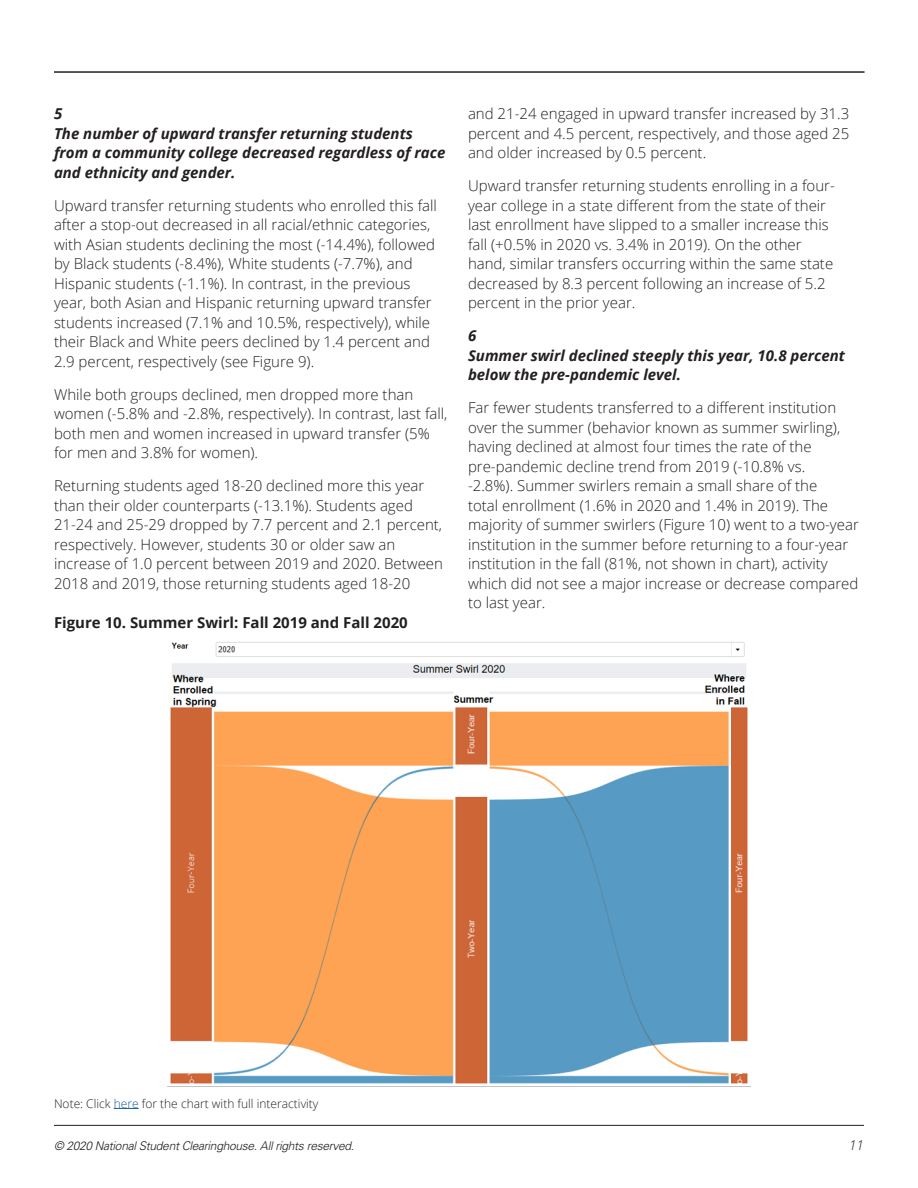
<style>
.page{position:relative;width:918px;height:1188px;background:#fff}
.page>*{position:absolute;margin:0;border:0;box-sizing:border-box;transform-origin:0 0}
.Body_Copy{font:300 15px/19.5px "Open Sans";color:#231f20}
.Subhead_2{font:italic 700 15px/19.5px "Open Sans";color:#231f20}
.Body_Copy-2{font:700 15px "Open Sans";color:#231f20}
.t1{font:italic 300 13.5px "Open Sans";color:#231f20}
.t2{font:italic 300 12px "Univers";letter-spacing:-.025em;color:#231f20}
.Body_Copy-3{font:300 12px "Open Sans";color:#231f20}
.s1{color:#175d9e}
</style>
<div class="page">
<hr style="left:54px;top:1125px;width:810px;height:1px;background:#231f20">
<hr style="left:54px;top:71px;width:811px;height:2px;background:#231f20">
<svg style="left:114px;top:1108px;width:25px;height:1px"></svg>
<img style="left:168px;top:642px;width:583px;height:445px">
<p class="Subhead_2" style="left:54px;top:104px;width:393px">5<br>The number of upward transfer returning students from a community college decreased regardless of race and ethnicity and gender.</p>
<p class="Body_Copy" style="left:54px;top:195px;width:385px">Upward transfer returning students who enrolled this fall after a stop-out decreased in all racial/ethnic categories, with Asian students declining the most (-14.4%), followed by Black students (-8.4%), White students (-7.7%), and Hispanic students (-1.1%). In contrast, in the previous year, both Asian and Hispanic returning upward transfer students increased (7.1% and 10.5%, respectively), while their Black and White peers declined by 1.4 percent and 2.9 percent, respectively (see Figure 9).</p>
<p class="Body_Copy" style="left:54px;top:384px;width:395px">While both groups declined, men dropped more than women (-5.8% and -2.8%, respectively). In contrast, last fall, both men and women increased in upward transfer (5% for men and 3.8% for women).</p>
<p class="Body_Copy" style="left:54px;top:476px;width:391px">Returning students aged 18-20 declined more this year than their older counterparts (-13.1%). Students aged 21-24 and 25-29 dropped by 7.7 percent and 2.1 percent, respectively. However, students 30 or older saw an increase of 1.0 percent between 2019 and 2020. Between 2018 and 2019, those returning students aged 18-20</p>
<p class="Body_Copy-2" style="left:54px;top:612px;width:355px">Figure 10. Summer Swirl: Fall 2019 and Fall 2020</p>
<p class="Body_Copy" style="left:468px;top:104px;width:383px;text-align:justify">and 21-24 engaged in upward transfer increased by 31.3 percent and 4.5 percent, respectively, and those aged 25 and older increased by 0.5 percent.</p>
<p class="Body_Copy" style="left:468px;top:176px;width:368px">Upward transfer returning students enrolling in a four&shy;year college in a state different from the state of their last enrollment have slipped to a smaller increase this fall (+0.5% in 2020 vs. 3.4% in 2019). On the other hand, similar transfers occurring within the same state decreased by 8.3 percent following an increase of 5.2 percent in the prior year.</p>
<p class="Subhead_2" style="left:468px;top:326px;width:378px">6<br>Summer swirl declined steeply this year, 10.8 percent below the pre-pandemic level.</p>
<p class="Body_Copy" style="left:468px;top:398px;width:392px">Far fewer students transferred to a different institution over the summer (behavior known as summer swirling), having declined at almost four times the rate of the pre-pandemic decline trend from 2019 (-10.8% vs.<br>-2.8%). Summer swirlers remain a small share of the<br>total enrollment (1.6% in 2020 and 1.4% in 2019). The majority of summer swirlers (Figure 10) went to a two-year institution in the summer before returning to a four-year institution in the fall (81%, not shown in chart), activity which did not see a major increase or decrease compared to last year.</p>
<p class="Body_Copy-3" style="left:54px;top:1095px;width:266px">Note: Click <span class="s1">here</span> for the chart with full interactivity</p>
<p class="t2" style="left:54px;top:1139px;width:302px">© 2020 National Student Clearinghouse. All rights reserved.</p>
<p class="t1" style="left:849px;top:1136px;width:16px">11</p>
</div>
